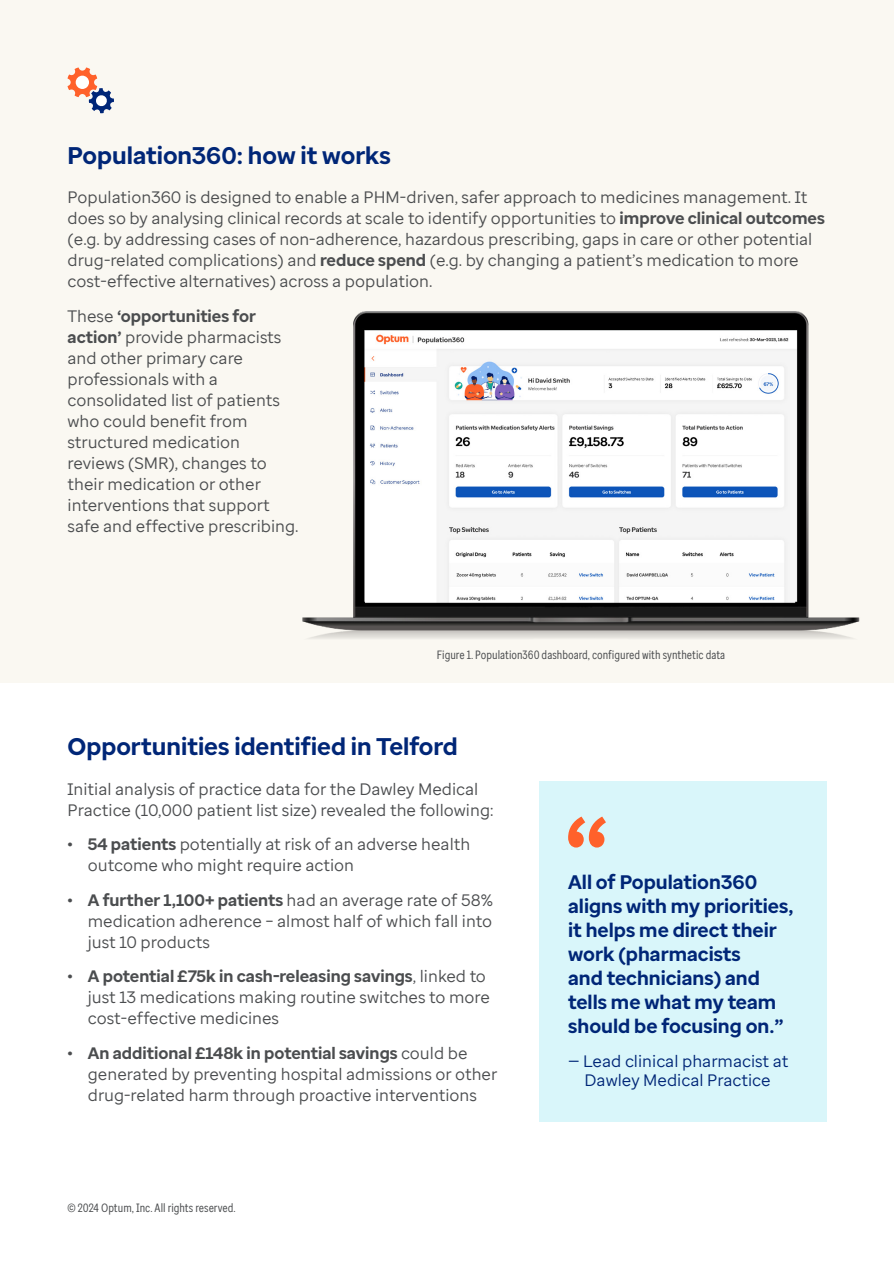
<style>
.page{position:relative;width:894px;height:1263px;background:#fff}
.page>*{position:absolute;margin:0;border:0;box-sizing:border-box;transform-origin:0 0}
.Heading_2{font:700 24px "Enterprise Sans";color:#002677}
.Quote_text{font:700 19.5px/24px "Enterprise Sans";color:#002677}
.Body_text{font:16.5px/21px "Enterprise Sans";color:#4b4d4f}
.Bullet_list{font:16.5px/21px "Enterprise Sans";color:#4b4d4f}
.Quote_text-2{font:16.5px/19.8px "Enterprise Sans";color:#002677;text-align:center}
.Disclaimer{font:12px "Enterprise Sans Cond";color:#4b4d4f}
.s1{font-weight:700}
</style>
<div class="page">
<div style="left:0;top:0;width:893px;height:682px;background:#faf8f2"></div>
<svg style="left:67px;top:67px;width:47px;height:46px"></svg>
<img style="left:302px;top:312px;width:557px;height:371px">
<div style="left:538px;top:781px;width:288px;height:340px;background:#d9f6fa"></div>
<svg style="left:568px;top:816px;width:37px;height:31px"></svg>
<h2 class="Heading_2" style="left:68px;top:140px;width:324px">Population360: how it works</h2>
<p class="Body_text" style="left:68px;top:187px;width:758px">Population360 is designed to enable a PHM-driven, safer approach to medicines management. It does so by analysing clinical records at scale to identify opportunities to <span class="s1">improve clinical outcomes </span>(e.g. by addressing cases of non-adherence, hazardous prescribing, gaps in care or other potential drug-related complications) and <span class="s1">reduce spend</span> (e.g. by changing a patient’s medication to more cost-effective alternatives) across a population.</p>
<p class="Body_text" style="left:68px;top:305px;width:232px">These <span class="s1">‘opportunities for action’</span> provide pharmacists and other primary care professionals with a consolidated list of patients who could benefit from structured medication reviews (SMR), changes to their medication or other interventions that support safe and effective prescribing.</p>
<p class="Disclaimer" style="left:436px;top:647px;width:290px">Figure 1. Population360 dashboard, configured with synthetic data</p>
<h2 class="Heading_2" style="left:68px;top:730px;width:391px">Opportunities identified in Telford</h2>
<p class="Body_text" style="left:68px;top:778px;width:427px">Initial analysis of practice data for the Dawley Medical<br>Practice (10,000 patient list size) revealed the following:</p>
<p class="Bullet_list" style="left:88px;top:834px;width:384px;text-indent:-20px"><span class="s1">• 54 patients</span> potentially at risk of an adverse health outcome who might require action</p>
<p class="Bullet_list" style="left:88px;top:889px;width:406px;text-align:justify;text-indent:-20px"><span class="s1">• A further 1,100+ patients</span> had an average rate of 58% medication adherence – almost half of which fall into just 10 products</p>
<p class="Bullet_list" style="left:88px;top:966px;width:403px;text-indent:-20px"><span class="s1">• A potential £75k in cash-releasing savings</span>, linked to just 13 medications making routine switches to more cost-effective medicines</p>
<p class="Bullet_list" style="left:88px;top:1042px;width:411px;text-indent:-20px"><span class="s1">• An additional £148k in potential savings</span> could be generated by preventing hospital admissions or other drug-related harm through proactive interventions</p>
<p class="Disclaimer" style="left:68px;top:1200px;width:169px">© 2024 Optum, Inc. All rights reserved.</p>
<p class="Quote_text" style="left:568px;top:870px;width:227px">All of Population360 aligns with my priorities, it helps me direct their work (pharmacists<br>and technicians) and tells me what my team should be focusing on.”</p>
<p class="Quote_text-2" style="left:568px;top:1050px;width:222px">— Lead clinical pharmacist at<br>Dawley Medical Practice</p>
</div>
